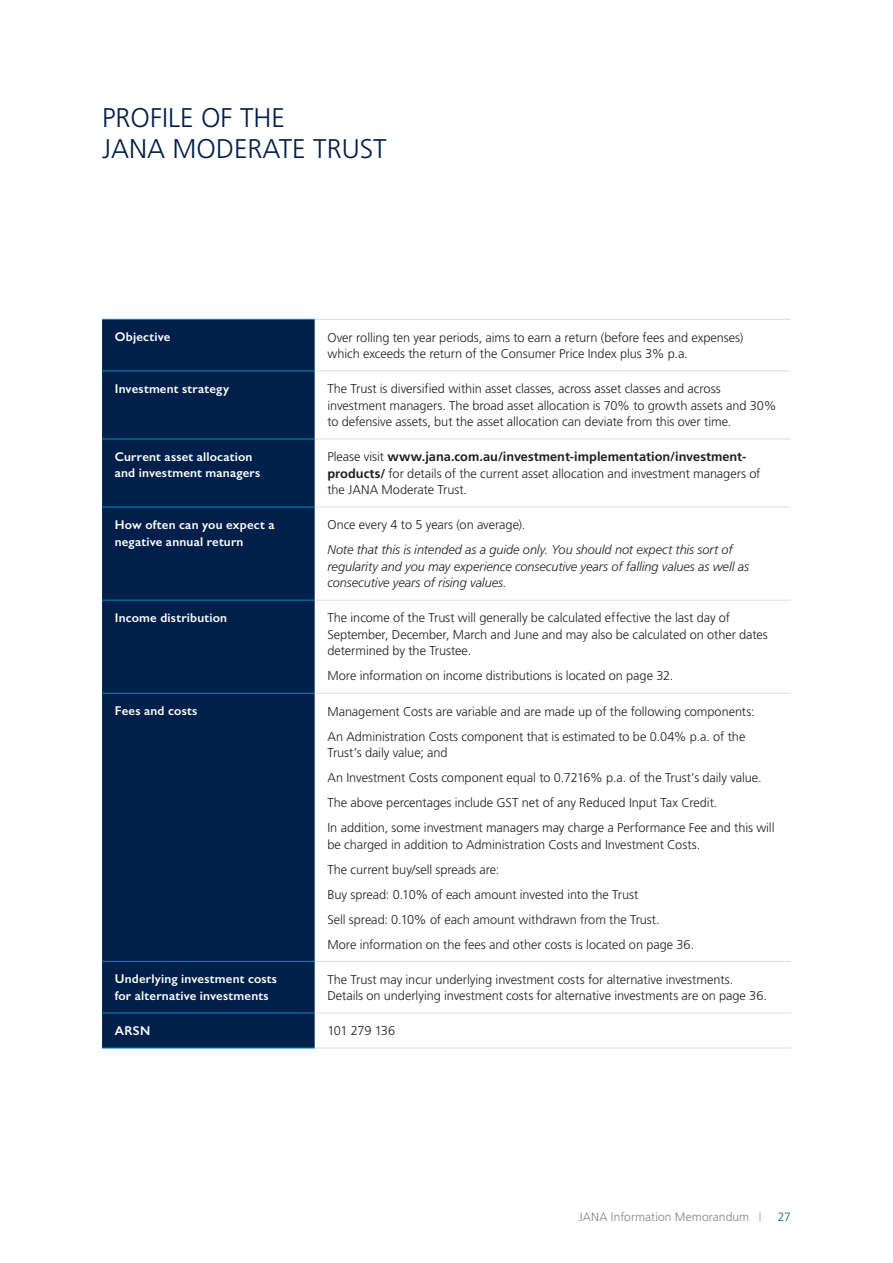
<style>
.page{position:relative;width:893px;height:1263px;background:#fff}
.page>*{position:absolute;margin:0;border:0;box-sizing:border-box;transform-origin:0 0}
.t1{font:300 27px/31.5px "Frutiger LT Pro";color:#001f4a}
.t2{font:300 12.75px/16.5px "Frutiger LT Pro";letter-spacing:-.005em;color:#231f20}
.t3{font:600 12.75px/16.5px "Gill Sans";letter-spacing:.015em;color:#fff}
.t4{font:italic 300 12.75px/16.5px "Frutiger";letter-spacing:-.005em;color:#231f20}
.t5{font:300 12.75px "Frutiger LT Pro";letter-spacing:-.035em;color:#231f20}
.t6{font:300 12px "Frutiger LT Pro";letter-spacing:.005em;color:#808285}
.t7{font:300 12px "Frutiger LT Pro";color:#065fa1}
.s1{font-weight:700}
.s2{font-size:9px}
</style>
<div class="page">
<div style="left:102px;top:320px;width:213px;height:728px;background:#001f4a"></div>
<hr style="left:315px;top:319px;width:476px;height:1px;background:#dcdddf">
<hr style="left:315px;top:370px;width:476px;height:1px;background:#dcdddf">
<hr style="left:315px;top:439px;width:476px;height:1px;background:#dcdddf">
<hr style="left:315px;top:507px;width:476px;height:1px;background:#dcdddf">
<hr style="left:315px;top:600px;width:476px;height:1px;background:#dcdddf">
<hr style="left:315px;top:693px;width:476px;height:1px;background:#dcdddf">
<hr style="left:315px;top:961px;width:476px;height:1px;background:#dcdddf">
<hr style="left:315px;top:1012px;width:476px;height:1px;background:#dcdddf">
<hr style="left:315px;top:1048px;width:476px;height:1px;background:#dcdddf">
<hr style="left:102px;top:319px;width:213px;height:1px;background:#008cc2">
<hr style="left:102px;top:370px;width:213px;height:1px;background:#008cc2">
<hr style="left:102px;top:439px;width:213px;height:1px;background:#008cc2">
<hr style="left:102px;top:507px;width:213px;height:1px;background:#008cc2">
<hr style="left:102px;top:600px;width:213px;height:1px;background:#008cc2">
<hr style="left:102px;top:693px;width:213px;height:1px;background:#008cc2">
<hr style="left:102px;top:961px;width:213px;height:1px;background:#008cc2">
<hr style="left:102px;top:1012px;width:213px;height:1px;background:#008cc2">
<hr style="left:102px;top:1048px;width:213px;height:1px;background:#008cc2">
<h1 class="t1" style="left:102px;top:102px;width:286px">PROFILE OF THE<br>JANA MODERATE TRUST</h1>
<p class="t3" style="left:115px;top:329px;width:57px">Objective</p>
<p class="t2" style="left:327px;top:329px;width:417px">Over rolling ten year periods, aims to earn a return (before fees and expenses) which exceeds the return of the Consumer Price Index plus 3% p.a.</p>
<p class="t3" style="left:115px;top:380px;width:116px">Investment strategy</p>
<p class="t2" style="left:327px;top:381px;width:451px">The Trust is diversified within asset classes, across asset classes and across investment managers. The broad asset allocation is 70% to growth assets and 30% to defensive assets, but the asset allocation can deviate from this over time.</p>
<p class="t3" style="left:115px;top:448px;width:147px">Current asset allocation and investment managers</p>
<p class="t2" style="left:327px;top:449px;width:435px">Please visit <span class="s1">www.jana.com.au/investment-implementation/investment&shy;products/</span> for details of the current asset allocation and investment managers of the JANA Moderate Trust.</p>
<p class="t3" style="left:115px;top:516px;width:161px">How often can you expect a negative annual return</p>
<p class="t2" style="left:327px;top:517px;width:199px">Once every 4 to 5 years (on average).</p>
<p class="t4" style="left:327px;top:542px;width:423px">Note that this is intended as a guide only. You should not expect this sort of regularity and you may experience consecutive years of falling values as well as consecutive years of rising values.</p>
<p class="t3" style="left:115px;top:609px;width:114px">Income distribution</p>
<p class="t2" style="left:327px;top:610px;width:442px">The income of the Trust will generally be calculated effective the last day of<br>September, December, March and June and may also be calculated on other dates determined by the Trustee.</p>
<p class="t2" style="left:327px;top:668px;width:347px">More information on income distributions is located on page 32.</p>
<p class="t3" style="left:115px;top:702px;width:84px">Fees and costs</p>
<p class="t2" style="left:327px;top:699px;width:429px;line-height:25px">Management Costs are variable and are made up of the following components:<br>An Administration Costs component that is estimated to be 0.04% p.a. of the</p>
<p class="t2" style="left:327px;top:740px;width:449px;line-height:25px">Trust’s daily value; and<br>An Investment Costs component equal to 0.7216% p.a. of the Trust’s daily value.<br>The above percentages include GST net of any Reduced Input Tax Credit.<br>In addition, some investment managers may charge a Performance Fee and this will</p>
<p class="t2" style="left:327px;top:832px;width:374px;line-height:25px">be charged in addition to Administration Costs and Investment Costs.<br>The current buy/sell spreads are:<br>Buy spread: 0.10% of each amount invested into the Trust<br>Sell spread: 0.10% of each amount withdrawn from the Trust.<br>More information on the fees and other costs is located on page 36.</p>
<p class="t3" style="left:115px;top:971px;width:164px">Underlying investment costs for alternative investments</p>
<p class="t2" style="left:327px;top:971px;width:441px">The Trust may incur underlying investment costs for alternative investments.<br>Details on underlying investment costs for alternative investments are on page 36.</p>
<p class="t3" style="left:115px;top:1022px;width:37px">ARSN</p>
<p class="t5" style="left:327px;top:1023px;width:69px">101 279 136</p>
<p class="t6" style="left:579px;top:1210px;width:184px">JANA Information Memorandum <span class="s2">|</span></p>
<p class="t7" style="left:778px;top:1210px;width:15px">27</p>
</div>
